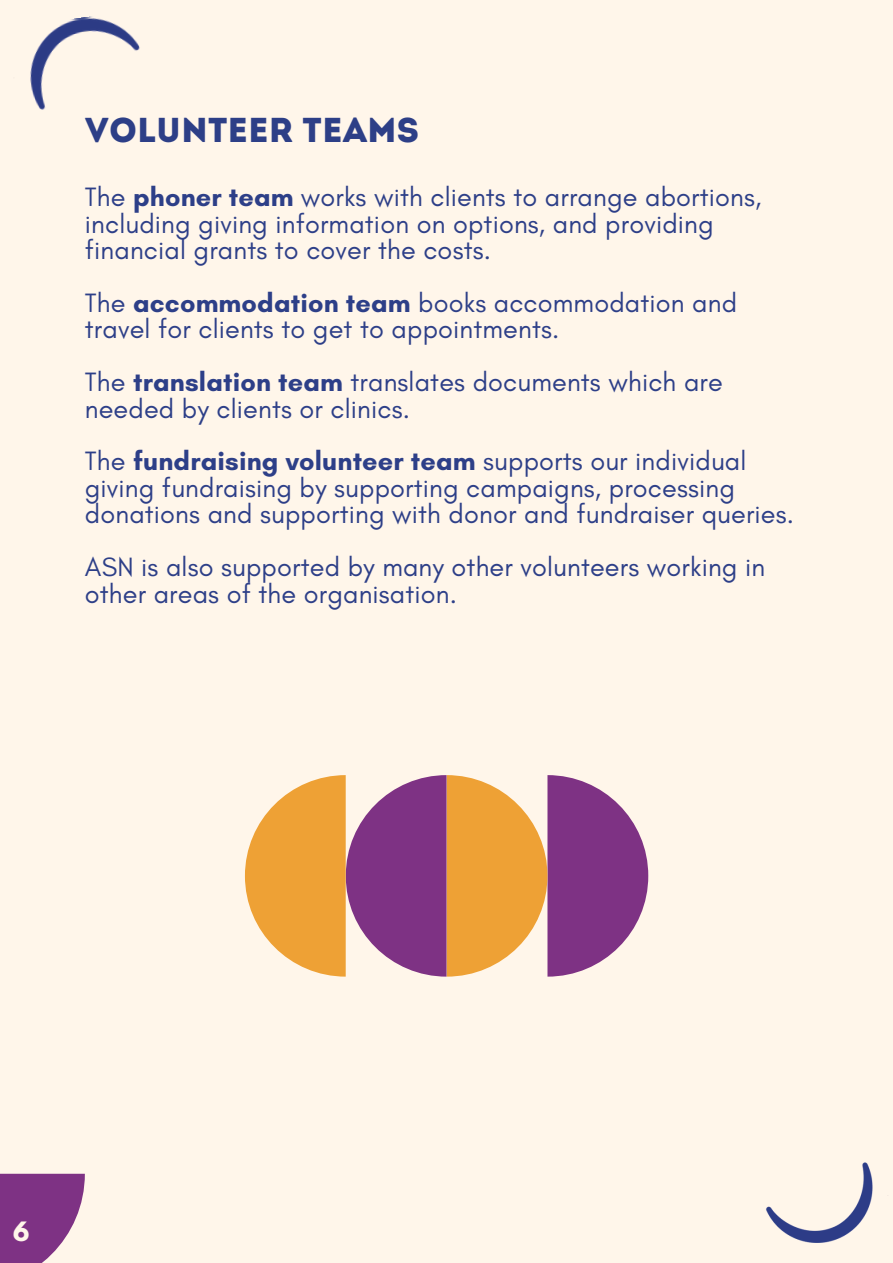
<style>
.page{position:relative;width:893px;height:1263px;background:#fff6ea}
.page>*{position:absolute;margin:0;border:0;box-sizing:border-box;transform-origin:0 0}
.t1{font:34.5px "Intro";color:#2d3f87}
.t2{font:27px/26.4px "Glacial Indifference";letter-spacing:.005em;color:#2d3f88}
.t3{font:700 23.62px "League Spartan";color:#fff6ea}
.s1{font-weight:700}
</style>
<div class="page">
<img style="left:30px;top:16px;width:110px;height:94px">
<img style="left:766px;top:1162px;width:107px;height:81px">
<svg style="left:0;top:1174px;width:85px;height:89px"></svg>
<svg style="left:245px;top:775px;width:403px;height:201px"></svg>
<p class="t1" style="left:85px;top:116px;width:336px">VOLUNTEER TEAMS</p>
<p class="t2" style="left:85px;top:183px;width:678px">The <span class="s1">phoner team</span> works with clients to arrange abortions, including giving information on options, and providing financial grants to cover the costs.</p>
<p class="t2" style="left:85px;top:289px;width:653px">The <span class="s1">accommodation team</span> books accommodation and travel for clients to get to appointments.</p>
<p class="t2" style="left:85px;top:368px;width:639px">The <span class="s1">translation team</span> translates documents which are needed by clients or clinics.</p>
<p class="t2" style="left:85px;top:448px;width:710px">The <span class="s1">fundraising volunteer team</span> supports our individual giving fundraising by supporting campaigns, processing donations and supporting with donor and fundraiser queries.</p>
<p class="t2" style="left:85px;top:554px;width:682px">ASN is also supported by many other volunteers working in other areas of the organisation.</p>
<p class="t3" style="left:13px;top:1219px;width:18px">6</p>
</div>
